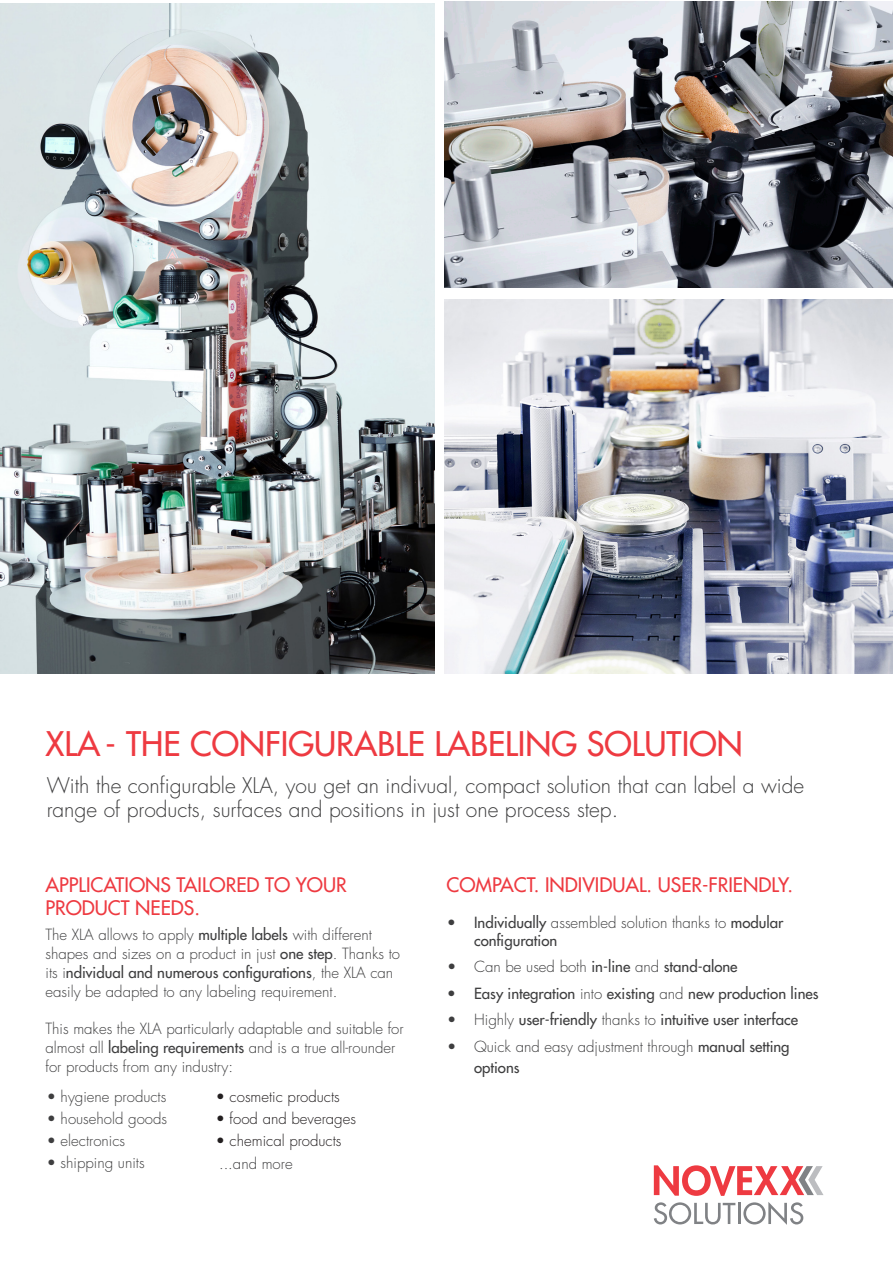
<style>
.page{position:relative;width:893px;height:1263px;background:#fff}
.page>*{position:absolute;margin:0;border:0;box-sizing:border-box;transform-origin:0 0}
.t1{font:500 33px "Futura Std";color:#ee3a41}
.t2{font:300 21px/24px "Futura Std";color:#3e3e3f}
.t3{font:500 19.5px "Futura Std";color:#ee3a41}
.t4{font:300 15px/18.8px "Futura Std";color:#3e3e3f}
.t5{font:500 15px/18px "Futura Std";color:#3e3e3f}
.t6{font:300 15px "Futura Std";color:#231f20}
.s1{font-weight:500}
.s2{font-weight:300}
</style>
<div class="page">
<img style="left:445px;top:1px;width:448px;height:286px">
<img style="left:445px;top:300px;width:448px;height:373px">
<img style="left:0;top:3px;width:435px;height:670px">
<svg style="left:654px;top:1165px;width:169px;height:31px"></svg>
<svg style="left:654px;top:1202px;width:81px;height:22px"></svg>
<hr style="left:738px;top:1203px;width:2px;height:21px;background:#808285">
<svg style="left:743px;top:1202px;width:60px;height:23px"></svg>
<p class="t1" style="left:45px;top:723px;width:699px">XLA - THE CONFIGURABLE LABELING SOLUTION</p>
<p class="t2" style="left:47px;top:773px;width:759px">With the configurable XLA, you get an indivual, compact solution that can label a wide range of products, surfaces and positions in just one process step.</p>
<p class="t3" style="left:45px;top:872px;width:303px">APPLICATIONS TAILORED TO YOUR</p>
<p class="t3" style="left:45px;top:896px;width:156px">PRODUCT NEEDS.</p>
<p class="t4" style="left:45px;top:926px;width:356px">The XLA allows to apply <span class="s1">multiple labels</span> with different shapes and sizes on a product in just <span class="s1">one step</span>. Thanks to its i<span class="s1">ndividual and numerous configurations</span>, the XLA can easily be adapted to any labeling requirement.</p>
<p class="t4" style="left:45px;top:1020px;width:360px">This makes the XLA particularly adaptable and suitable for almost all <span class="s1">labeling requirements</span> and is a true all-rounder for products from any industry:</p>
<p class="t4" style="left:47px;top:1087px;width:121px">• hygiene products</p>
<p class="t4" style="left:47px;top:1109px;width:122px">• household goods</p>
<p class="t4" style="left:47px;top:1132px;width:80px">• electronics</p>
<p class="t4" style="left:47px;top:1154px;width:99px">• shipping units</p>
<p class="t6" style="left:216px;top:1087px;width:126px">• cosmetic products</p>
<p class="t6" style="left:216px;top:1109px;width:142px">• food and beverages</p>
<p class="t6" style="left:216px;top:1131px;width:127px">• chemical products</p>
<p class="t4" style="left:219px;top:1154px;width:75px">...and more</p>
<p class="t3" style="left:446px;top:872px;width:348px">COMPACT. INDIVIDUAL. USER-FRIENDLY.</p>
<p class="t5" style="left:474px;top:913px;width:311px;text-indent:-27px">• Individually <span class="s2">assembled solution thanks to</span> modular configuration</p>
<p class="t5" style="left:447px;top:957px;width:292px"><span class="s2">• Can be used both</span> in-line <span class="s2">and</span> stand-alone</p>
<p class="t5" style="left:447px;top:984px;width:373px">• Easy integration <span class="s2">into</span> existing <span class="s2">and</span> new production lines</p>
<p class="t5" style="left:447px;top:1010px;width:352px"><span class="s2">• Highly</span> user-friendly <span class="s2">thanks to</span> intuitive user interface</p>
<p class="t4" style="left:474px;top:1036px;width:317px;line-height:21.6px;text-indent:-27px">• Quick and easy adjustment through <span class="s1">manual setting options</span></p>
</div>
